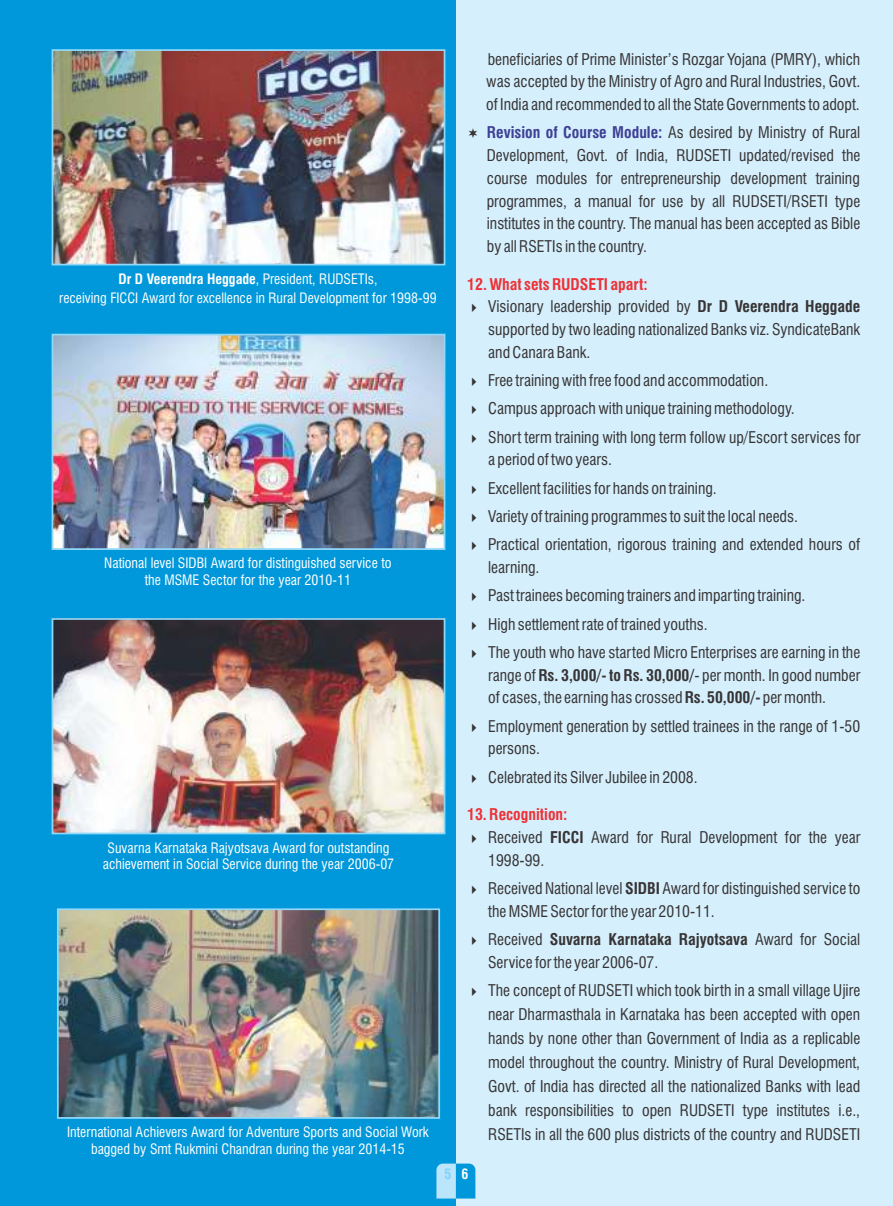
<style>
.page{position:relative;width:893px;height:1206px;background:#fff}
.page>*{position:absolute;margin:0;border:0;box-sizing:border-box;transform-origin:0 0}
.t1{font:condensed 15.75px/22.6px "Swiss 721 BT";color:#373435}
.t2{font:700 condensed 15.75px "Swiss 721 BT";color:#ed3237}
.t3{font:condensed 14px/16.8px "Swiss 721 BT";color:#fefefe;text-align:center}
.t4{font:700 condensed 14px "Swiss 721 BT";color:#80d4f7}
.s1{font-weight:700}
.s2{font-weight:700;color:#3e4095}
.s3{color:#fefefe}
</style>
<div class="page">
<div style="left:0;top:0;width:893px;height:1205px;background:#d5effc"></div>
<div style="left:0;top:0;width:456px;height:1205px;background:#0098da"></div>
<img style="left:55px;top:52px;width:387px;height:210px">
<div style="left:52px;top:49px;width:393px;height:216px;border:2px solid #91d8f8"></div>
<img style="left:55px;top:337px;width:387px;height:210px">
<div style="left:52px;top:334px;width:393px;height:216px;border:2px solid #91d8f8"></div>
<img style="left:55px;top:621px;width:387px;height:210px">
<div style="left:52px;top:618px;width:393px;height:216px;border:2px solid #91d8f8"></div>
<svg style="left:436px;top:1163px;width:39px;height:35px"></svg>
<img style="left:60px;top:911px;width:377px;height:204px">
<div style="left:57px;top:908px;width:383px;height:210px;border:2px solid #91d8f8"></div>
<p class="t3" style="left:59px;top:271px;width:379px;line-height:18.9px"><span class="s1">Dr D Veerendra Heggade</span>, President, RUDSETIs,<br>receiving FICCI Award for excellence in Rural Development for 1998-99</p>
<p class="t3" style="left:104px;top:556px;width:289px">National level SIDBI Award for distinguished service to the MSME Sector for the year 2010-11</p>
<p class="t3" style="left:103px;top:840px;width:293px">Suvarna Karnataka Rajyotsava Award for outstanding achievement in Social Service during the year 2006-07</p>
<p class="t3" style="left:67px;top:1125px;width:363px">International Achievers Award for Adventure Sports and Social Work bagged by Smt Rukmini Chandran during the year 2014-15</p>
<p class="t1" style="left:486px;top:49px;width:376px;text-align:justify">beneficiaries of Prime Minister’s Rozgar Yojana (PMRY), which was accepted by the Ministry of Agro and Rural Industries, Govt. of India and recommended to all the State Governments to adopt.</p>
<p class="t1" style="left:487px;top:123px;width:375px;text-align:justify"><span class="s2">Revision of Course Module:</span> As desired by Ministry of Rural Development, Govt. of India, RUDSETI updated/revised the course modules for entrepreneurship development training programmes, a manual for use by all RUDSETI/RSETI type institutes in the country. The manual has been accepted as Bible by all RSETIs in the country.</p>
<p class="t2" style="left:467px;top:278px;width:182px">12. What sets RUDSETI apart:</p>
<p class="t1" style="left:488px;top:297px;width:374px;text-align:justify;text-indent:-21px">✔ Visionary leadership provided by <span class="s1">Dr D Veerendra Heggade </span>supported by two leading nationalized Banks viz. SyndicateBank and Canara Bank.</p>
<p class="t1" style="left:467px;top:370px;width:302px">✔ Free training with free food and accommodation.</p>
<p class="t1" style="left:467px;top:399px;width:329px">✔ Campus approach with unique training methodology.</p>
<p class="t1" style="left:488px;top:427px;width:374px;text-indent:-21px">✔ Short term training with long term follow up/Escort services for a period of two years.</p>
<p class="t1" style="left:467px;top:478px;width:251px">✔ Excellent facilities for hands on training.</p>
<p class="t1" style="left:467px;top:506px;width:332px">✔ Variety of training programmes to suit the local needs.</p>
<p class="t1" style="left:488px;top:535px;width:374px;text-indent:-21px">✔ Practical orientation, rigorous training and extended hours of learning.</p>
<p class="t1" style="left:467px;top:586px;width:340px">✔ Past trainees becoming trainers and imparting training.</p>
<p class="t1" style="left:467px;top:614px;width:242px">✔ High settlement rate of trained youths.</p>
<p class="t1" style="left:488px;top:642px;width:374px;text-align:justify;text-indent:-21px">✔ The youth who have started Micro Enterprises are earning in the range of <span class="s1">Rs. 3,000/- to Rs. 30,000/</span>- per month. In good number of cases, the earning has crossed <span class="s1">Rs. 50,000/-</span> per month.</p>
<p class="t1" style="left:488px;top:716px;width:374px;text-indent:-21px">✔ Employment generation by settled trainees in the range of 1-50 persons.</p>
<p class="t1" style="left:467px;top:767px;width:232px">✔ Celebrated its Silver Jubilee in 2008.</p>
<p class="t2" style="left:467px;top:808px;width:102px">13. Recognition:</p>
<p class="t1" style="left:488px;top:827px;width:374px;text-indent:-21px">✔ Received <span class="s1">FICCI</span> Award for Rural Development for the year<br>1998-99.</p>
<p class="t1" style="left:488px;top:878px;width:374px;text-indent:-21px">✔ Received National level <span class="s1">SIDBI</span> Award for distinguished service to the MSME Sector for the year 2010-11.</p>
<p class="t1" style="left:488px;top:929px;width:374px;text-indent:-21px">✔ Received <span class="s1">Suvarna Karnataka Rajyotsava</span> Award for Social<br>Service for the year 2006-07.</p>
<p class="t1" style="left:488px;top:980px;width:374px;line-height:24px;text-align:justify;text-indent:-21px">✔ The concept of RUDSETI which took birth in a small village Ujire near Dharmasthala in Karnataka has been accepted with open hands by none other than Government of India as a replicable model throughout the country. Ministry of Rural Development, Govt. of India has directed all the nationalized Banks with lead bank responsibilities to open RUDSETI type institutes i.e., RSETIs in all the 600 plus districts of the country and RUDSETI</p>
<p class="t4" style="left:444px;top:1168px;width:25px">5 <span class="s3">6</span></p>
</div>
